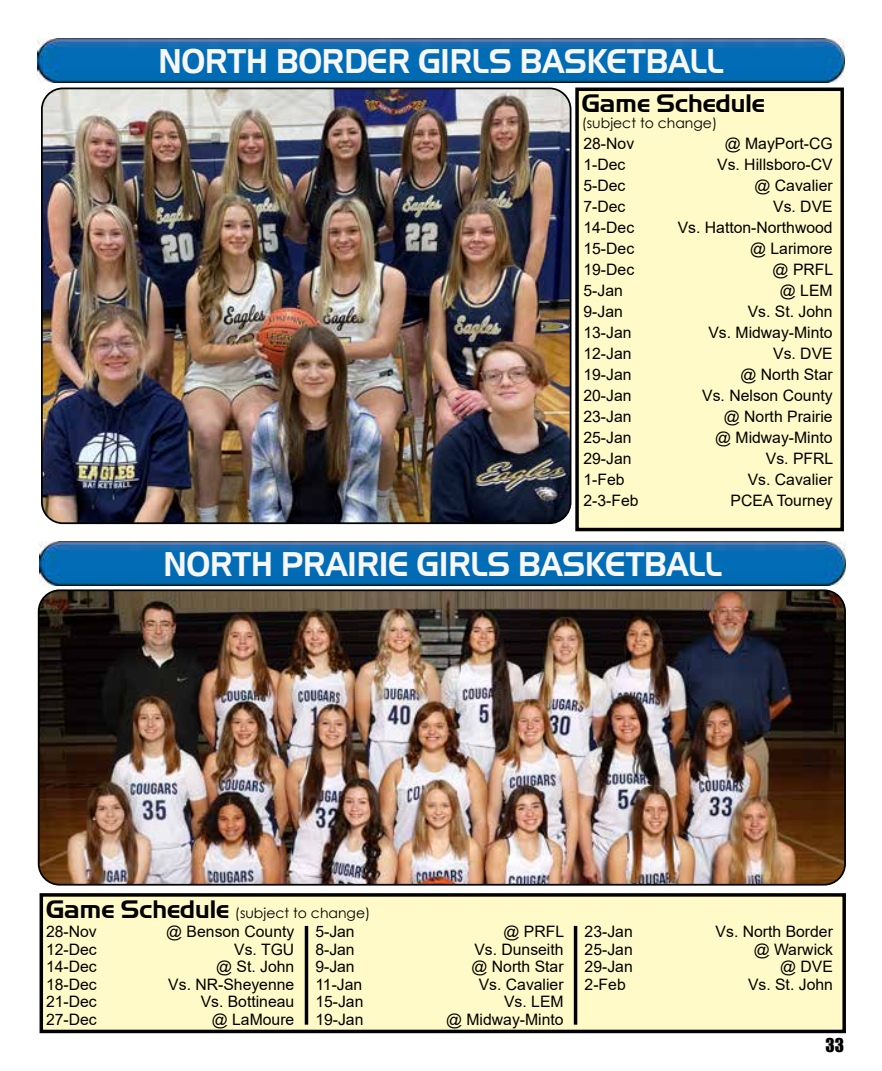
<style>
.page{position:relative;width:882px;height:1071px;background:#fff}
.page>*{position:absolute;margin:0;border:0;box-sizing:border-box;transform-origin:0 0}
.t1{font:33.25px "Aero Regular SWFTE";color:#f7f7f7;scale:.9 1}
.t2{font:24.5px "Aero Regular SWFTE";color:#000}
.t3{font:17.5px "Impact";color:#000}
.t4{font:15.75px "Arial";color:#000}
.t5{font:14px "Century Gothic";color:#000}
.s1{font-family:"Aero Regular SWFTE";font-size:24.5px}
</style>
<div class="page">
<img style="left:40px;top:541px;width:806px;height:44px">
<img style="left:41px;top:592px;width:802px;height:291px">
<div style="left:38px;top:589px;width:808px;height:297px;border:2px solid #000;border-radius:21px"></div>
<div style="left:41px;top:895px;width:803px;height:136px;background:#fffac8"></div>
<div style="left:40px;top:893px;width:806px;height:140px;border:4px solid #000"></div>
<hr style="left:305px;top:926px;width:3px;height:99px;background:#000">
<hr style="left:574px;top:926px;width:3px;height:99px;background:#000">
<img style="left:38px;top:38px;width:806px;height:44px">
<img style="left:42px;top:88px;width:529px;height:435px">
<div style="left:41px;top:88px;width:530px;height:436px;border:2px solid #000;border-radius:21px"></div>
<div style="left:577px;top:89px;width:265px;height:441px;background:#fffac8"></div>
<div style="left:575px;top:88px;width:269px;height:443px;border:4px solid #000"></div>
<h1 class="t1" style="left:159px;top:41px;width:629px">NORTH BORDER GIRLS BASKETBALL</h1>
<h2 class="t2" style="left:582px;top:88px;width:185px">Game Schedule</h2>
<p class="t5" style="left:582px;top:114px;width:137px">(subject to change)</p>
<p class="t4" style="left:583px;top:133px;width:52px">28-Nov</p>
<p class="t4" style="left:725px;top:133px;width:109px">@ MayPort-CG</p>
<p class="t4" style="left:583px;top:154px;width:44px">1-Dec</p>
<p class="t4" style="left:717px;top:154px;width:117px">Vs. Hillsboro-CV</p>
<p class="t4" style="left:583px;top:175px;width:44px">5-Dec</p>
<p class="t4" style="left:755px;top:175px;width:80px">@ Cavalier</p>
<p class="t4" style="left:583px;top:196px;width:44px">7-Dec</p>
<p class="t4" style="left:773px;top:196px;width:61px">Vs. DVE</p>
<p class="t4" style="left:583px;top:217px;width:52px">14-Dec</p>
<p class="t4" style="left:678px;top:217px;width:156px">Vs. Hatton-Northwood</p>
<p class="t4" style="left:583px;top:238px;width:52px">15-Dec</p>
<p class="t4" style="left:750px;top:238px;width:84px">@ Larimore</p>
<p class="t4" style="left:583px;top:259px;width:52px">19-Dec</p>
<p class="t4" style="left:773px;top:259px;width:62px">@ PRFL</p>
<p class="t4" style="left:583px;top:280px;width:41px">5-Jan</p>
<p class="t4" style="left:780px;top:280px;width:54px">@ LEM</p>
<p class="t4" style="left:583px;top:301px;width:41px">9-Jan</p>
<p class="t4" style="left:748px;top:301px;width:86px">Vs. St. John</p>
<p class="t4" style="left:583px;top:322px;width:50px">13-Jan</p>
<p class="t4" style="left:708px;top:322px;width:126px">Vs. Midway-Minto</p>
<p class="t4" style="left:583px;top:343px;width:50px">12-Jan</p>
<p class="t4" style="left:773px;top:343px;width:61px">Vs. DVE</p>
<p class="t4" style="left:583px;top:364px;width:50px">19-Jan</p>
<p class="t4" style="left:741px;top:364px;width:94px">@ North Star</p>
<p class="t4" style="left:583px;top:385px;width:50px">20-Jan</p>
<p class="t4" style="left:702px;top:385px;width:132px">Vs. Nelson County</p>
<p class="t4" style="left:583px;top:405px;width:50px">23-Jan</p>
<p class="t4" style="left:724px;top:405px;width:110px">@ North Prairie</p>
<p class="t4" style="left:583px;top:426px;width:50px">25-Jan</p>
<p class="t4" style="left:715px;top:426px;width:119px">@ Midway-Minto</p>
<p class="t4" style="left:583px;top:447px;width:50px">29-Jan</p>
<p class="t4" style="left:766px;top:447px;width:69px">Vs. PFRL</p>
<p class="t4" style="left:583px;top:468px;width:43px">1-Feb</p>
<p class="t4" style="left:748px;top:468px;width:86px">Vs. Cavalier</p>
<p class="t4" style="left:583px;top:489px;width:57px">2-3-Feb</p>
<p class="t4" style="left:731px;top:489px;width:104px">PCEA Tourney</p>
<h1 class="t1" style="left:164px;top:544px;width:622px">NORTH PRAIRIE GIRLS BASKETBALL</h1>
<p class="t5" style="left:46px;top:903px;width:326px"><span class="s1">Game Schedule</span> (subject to change)</p>
<p class="t4" style="left:46px;top:921px;width:52px">28-Nov</p>
<p class="t4" style="left:166px;top:921px;width:130px">@ Benson County</p>
<p class="t4" style="left:46px;top:939px;width:52px">12-Dec</p>
<p class="t4" style="left:234px;top:939px;width:62px">Vs. TGU</p>
<p class="t4" style="left:46px;top:956px;width:52px">14-Dec</p>
<p class="t4" style="left:216px;top:956px;width:80px">@ St. John</p>
<p class="t4" style="left:46px;top:974px;width:52px">18-Dec</p>
<p class="t4" style="left:168px;top:974px;width:128px">Vs. NR-Sheyenne</p>
<p class="t4" style="left:46px;top:991px;width:52px">21-Dec</p>
<p class="t4" style="left:201px;top:991px;width:95px">Vs. Bottineau</p>
<p class="t4" style="left:46px;top:1009px;width:52px">27-Dec</p>
<p class="t4" style="left:212px;top:1009px;width:84px">@ LaMoure</p>
<p class="t4" style="left:315px;top:921px;width:41px">5-Jan</p>
<p class="t4" style="left:504px;top:921px;width:62px">@ PRFL</p>
<p class="t4" style="left:315px;top:938px;width:41px">8-Jan</p>
<p class="t4" style="left:474px;top:938px;width:91px">Vs. Dunseith</p>
<p class="t4" style="left:315px;top:956px;width:41px">9-Jan</p>
<p class="t4" style="left:472px;top:956px;width:94px">@ North Star</p>
<p class="t4" style="left:315px;top:973px;width:48px">11-Jan</p>
<p class="t4" style="left:479px;top:973px;width:86px">Vs. Cavalier</p>
<p class="t4" style="left:315px;top:991px;width:50px">15-Jan</p>
<p class="t4" style="left:504px;top:991px;width:61px">Vs. LEM</p>
<p class="t4" style="left:315px;top:1008px;width:50px">19-Jan</p>
<p class="t4" style="left:446px;top:1008px;width:119px">@ Midway-Minto</p>
<p class="t4" style="left:585px;top:921px;width:50px">23-Jan</p>
<p class="t4" style="left:716px;top:921px;width:119px">Vs. North Border</p>
<p class="t4" style="left:585px;top:938px;width:50px">25-Jan</p>
<p class="t4" style="left:754px;top:938px;width:81px">@ Warwick</p>
<p class="t4" style="left:585px;top:956px;width:50px">29-Jan</p>
<p class="t4" style="left:780px;top:956px;width:54px">@ DVE</p>
<p class="t4" style="left:585px;top:973px;width:43px">2-Feb</p>
<p class="t4" style="left:748px;top:973px;width:86px">Vs. St. John</p>
<p class="t3" style="left:826px;top:1032px;width:20px">33</p>
</div>
